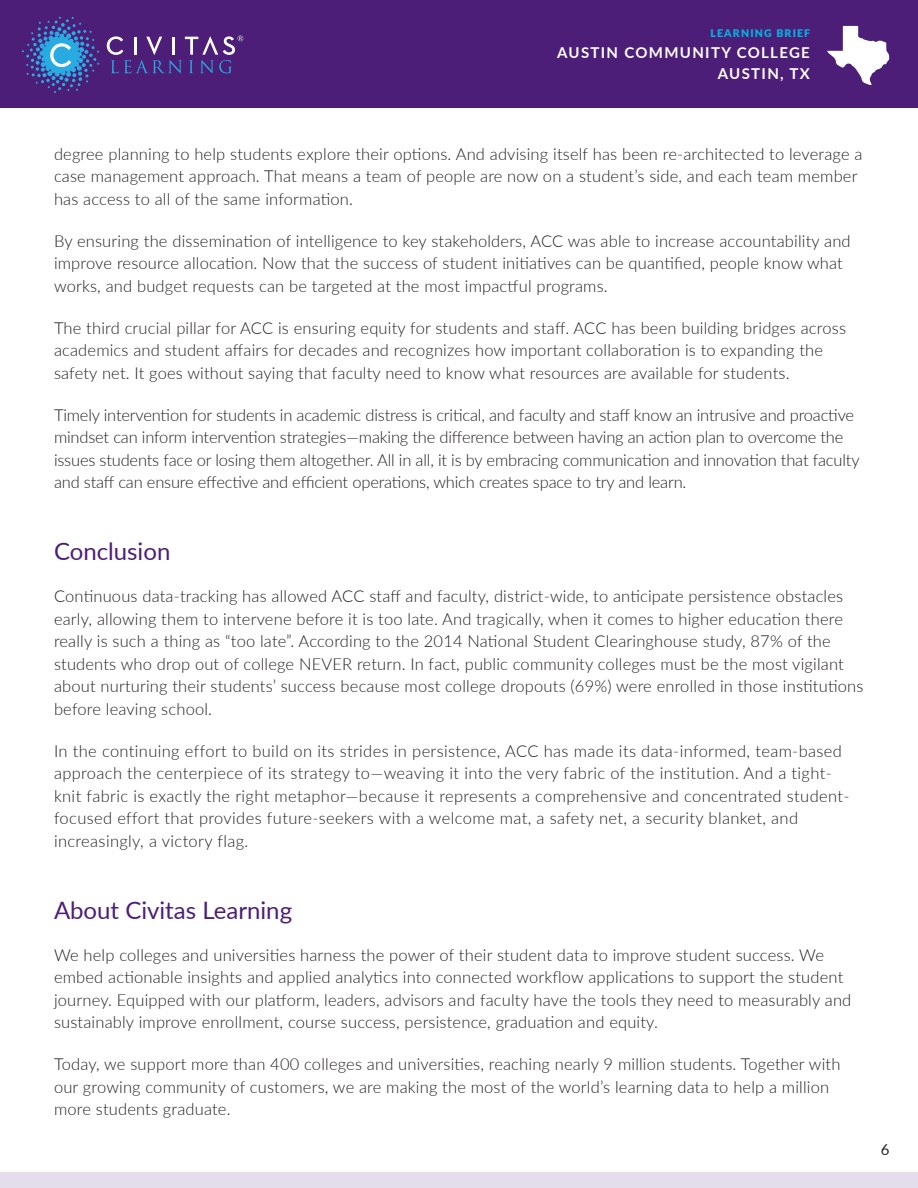
<style>
.page{position:relative;width:918px;height:1188px;background:#fff}
.page>*{position:absolute;margin:0;border:0;box-sizing:border-box;transform-origin:0 0}
.lead_in{font:24px "Lato";color:#4d1e77}
.page_1_-_paragraph{font:300 16.5px/22.5px "Lato";letter-spacing:.01em;color:#231f20}
.page_1_-_paragraph-2{font:300 16.5px/22.5px "Lato";letter-spacing:-.01em;color:#231f20}
.t1{font:700 15px/21px "Lato";letter-spacing:.09em;color:#fff;text-align:right}
.t2{font:15px "Lato";color:#231f20}
.t3{font:900 10.5px "Lato";letter-spacing:.11em;color:#00b4e3}
</style>
<div class="page">
<div style="left:0;top:0;width:918px;height:108px;background:#4d1e77"></div>
<svg style="left:22px;top:17px;width:77px;height:76px"></svg>
<svg style="left:107px;top:35px;width:136px;height:38px"></svg>
<svg style="left:827px;top:26px;width:62px;height:59px"></svg>
<div style="left:0;top:1172px;width:918px;height:16px;background:#e4ddeb"></div>
<p class="t3" style="left:710px;top:25px;width:101px">LEARNING BRIEF</p>
<p class="t1" style="left:557px;top:42px;width:254px">AUSTIN COMMUNITY COLLEGE<br>AUSTIN, TX</p>
<p class="page_1_-_paragraph" style="left:54px;top:142px;width:810px">degree planning to help students explore their options. And advising itself has been re-architected to leverage a case management approach. That means a team of people are now on a student’s side, and each team member has access to all of the same information.</p>
<p class="page_1_-_paragraph" style="left:54px;top:229px;width:798px">By ensuring the dissemination of intelligence to key stakeholders, ACC was able to increase accountability and improve resource allocation. Now that the success of student initiatives can be quantified, people know what works, and budget requests can be targeted at the most impactful programs.</p>
<p class="page_1_-_paragraph" style="left:54px;top:316px;width:794px">The third crucial pillar for ACC is ensuring equity for students and staff. ACC has been building bridges across academics and student affairs for decades and recognizes how important collaboration is to expanding the safety net. It goes without saying that faculty need to know what resources are available for students.</p>
<p class="page_1_-_paragraph-2" style="left:54px;top:403px;width:807px">Timely intervention for students in academic distress is critical, and faculty and staff know an intrusive and proactive mindset can inform intervention strategies—making the difference between having an action plan to overcome the issues students face or losing them altogether. All in all, it is by embracing communication and innovation that faculty and staff can ensure effective and efficient operations, which creates space to try and learn.</p>
<p class="lead_in" style="left:54px;top:534px;width:118px">Conclusion</p>
<p class="page_1_-_paragraph" style="left:54px;top:584px;width:811px">Continuous data-tracking has allowed ACC staff and faculty, district-wide, to anticipate persistence obstacles early, allowing them to intervene before it is too late. And tragically, when it comes to higher education there really is such a thing as “too late”. According to the 2014 National Student Clearinghouse study, 87% of the students who drop out of college NEVER return. In fact, public community colleges must be the most vigilant about nurturing their students’ success because most college dropouts (69%) were enrolled in those institutions before leaving school.</p>
<p class="page_1_-_paragraph" style="left:54px;top:739px;width:797px">In the continuing effort to build on its strides in persistence, ACC has made its data-informed, team-based approach the centerpiece of its strategy to—weaving it into the very fabric of the institution. And a tight&shy;knit fabric is exactly the right metaphor—because it represents a comprehensive and concentrated student&shy;focused effort that provides future-seekers with a welcome mat, a safety net, a security blanket, and increasingly, a victory flag.</p>
<p class="lead_in" style="left:54px;top:893px;width:240px">About Civitas Learning</p>
<p class="page_1_-_paragraph" style="left:54px;top:943px;width:799px">We help colleges and universities harness the power of their student data to improve student success. We embed actionable insights and applied analytics into connected workflow applications to support the student journey. Equipped with our platform, leaders, advisors and faculty have the tools they need to measurably and sustainably improve enrollment, course success, persistence, graduation and equity.</p>
<p class="page_1_-_paragraph" style="left:54px;top:1052px;width:788px">Today, we support more than 400 colleges and universities, reaching nearly 9 million students. Together with our growing community of customers, we are making the most of the world’s learning data to help a million more students graduate.</p>
<p class="t2" style="left:881px;top:1139px;width:10px">6</p>
</div>
